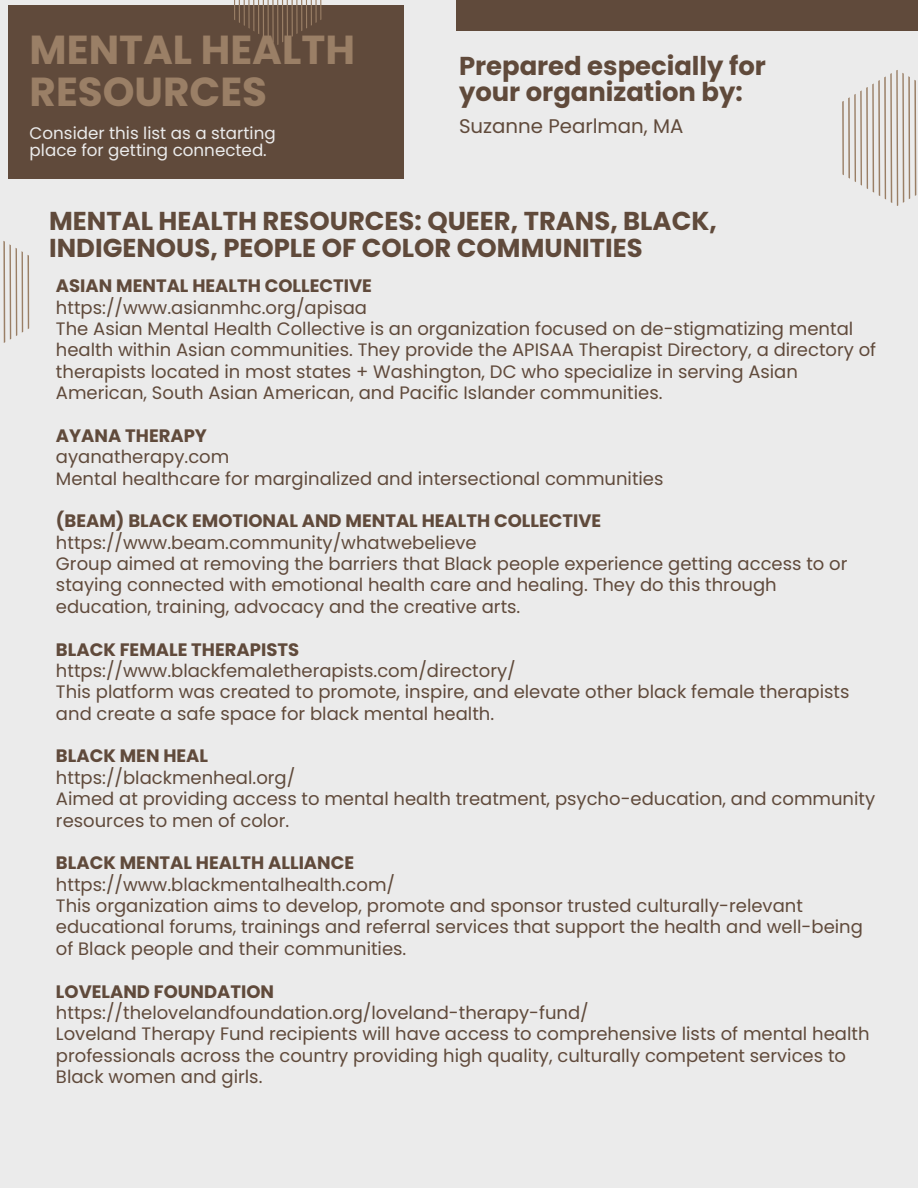
<style>
.page{position:relative;width:918px;height:1188px;background:#ebebeb}
.page>*{position:absolute;margin:0;border:0;box-sizing:border-box;transform-origin:0 0}
.t1{font:700 40.5px/42.2px "Poppins";color:#9a7f66}
.t2{font:700 25.95px/26.4px "Poppins";color:#604a3b}
.t3{font:700 25.8px/27px "Poppins";color:#604a3b}
.t4{font:19.8px "Poppins";color:#604a3b}
.t5{font:18px/21.3px "Poppins";color:#604a3b}
.t6{font:700 18px "Poppins";color:#604a3b}
.t7{font:16.8px/17.1px "Poppins";color:#ebebeb}
</style>
<div class="page">
<div style="left:8px;top:5px;width:396px;height:173px;background:#604a3b"></div>
<div style="left:456px;top:0;width:462px;height:31px;background:#604a3b"></div>
<svg style="left:234px;top:0;width:87px;height:45px"></svg>
<svg style="left:3px;top:241px;width:26px;height:102px"></svg>
<svg style="left:842px;top:70px;width:75px;height:136px"></svg>
<p class="t1" style="left:30px;top:29px;width:327px">MENTAL HEALTH<br>RESOURCES</p>
<p class="t7" style="left:30px;top:125px;width:248px">Consider this list as a starting place for getting connected.</p>
<p class="t2" style="left:459px;top:52px;width:308px">Prepared especially for your organization by:</p>
<p class="t4" style="left:459px;top:113px;width:226px">Suzanne Pearlman, MA</p>
<p class="t3" style="left:49px;top:207px;width:669px">MENTAL HEALTH RESOURCES: QUEER, TRANS, BLACK,<br>INDIGENOUS, PEOPLE OF COLOR COMMUNITIES</p>
<p class="t6" style="left:56px;top:273px;width:318px">ASIAN MENTAL HEALTH COLLECTIVE</p>
<p class="t5" style="left:56px;top:297px;width:313px">https://www.asianmhc.org/apisaa</p>
<p class="t5" style="left:56px;top:318px;width:822px">The Asian Mental Health Collective is an organization focused on de-stigmatizing mental health within Asian communities. They provide the APISAA Therapist Directory, a directory of therapists located in most states + Washington, DC who specialize in serving Asian American, South Asian American, and Pacific Islander communities.</p>
<p class="t6" style="left:56px;top:423px;width:153px">AYANA THERAPY</p>
<p class="t5" style="left:56px;top:446px;width:175px">ayanatherapy.com</p>
<p class="t5" style="left:56px;top:468px;width:609px">Mental healthcare for marginalized and intersectional communities</p>
<p class="t6" style="left:56px;top:508px;width:547px">(BEAM) BLACK EMOTIONAL AND MENTAL HEALTH COLLECTIVE</p>
<p class="t5" style="left:56px;top:532px;width:422px">https://www.beam.community/whatwebelieve</p>
<p class="t5" style="left:56px;top:553px;width:793px">Group aimed at removing the barriers that Black people experience getting access to or staying connected with emotional health care and healing. They do this through education, training, advocacy and the creative arts.</p>
<p class="t6" style="left:56px;top:637px;width:245px">BLACK FEMALE THERAPISTS</p>
<p class="t5" style="left:56px;top:660px;width:461px">https://www.blackfemaletherapists.com/directory/</p>
<p class="t5" style="left:56px;top:681px;width:795px">This platform was created to promote, inspire, and elevate other black female therapists and create a safe space for black mental health.</p>
<p class="t6" style="left:56px;top:744px;width:154px">BLACK MEN HEAL</p>
<p class="t5" style="left:56px;top:767px;width:241px">https://blackmenheal.org/</p>
<p class="t5" style="left:56px;top:788px;width:821px">Aimed at providing access to mental health treatment, psycho-education, and community resources to men of color.</p>
<p class="t6" style="left:56px;top:850px;width:300px">BLACK MENTAL HEALTH ALLIANCE</p>
<p class="t5" style="left:56px;top:874px;width:341px">https://www.blackmentalhealth.com/</p>
<p class="t5" style="left:56px;top:895px;width:809px">This organization aims to develop, promote and sponsor trusted culturally-relevant educational forums, trainings and referral services that support the health and well-being of Black people and their communities.</p>
<p class="t6" style="left:56px;top:979px;width:220px">LOVELAND FOUNDATION</p>
<p class="t5" style="left:56px;top:1002px;width:534px">https://thelovelandfoundation.org/loveland-therapy-fund/</p>
<p class="t5" style="left:56px;top:1023px;width:815px">Loveland Therapy Fund recipients will have access to comprehensive lists of mental health professionals across the country providing high quality, culturally competent services to<br>Black women and girls.</p>
</div>
